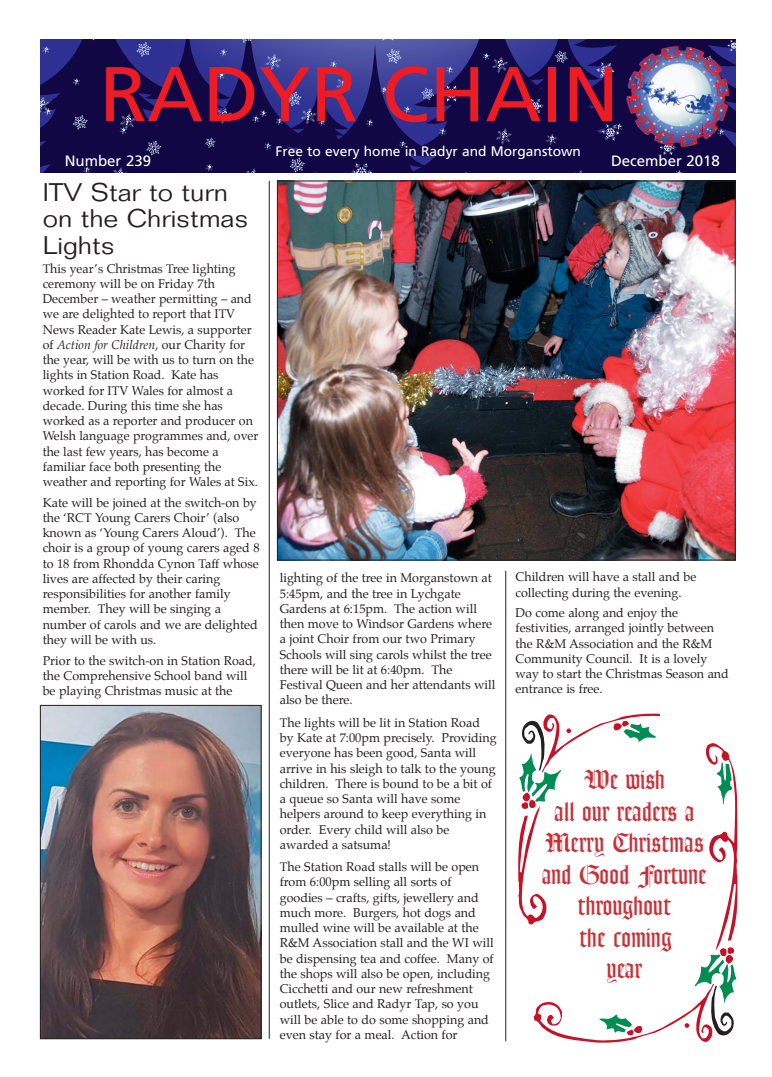
<style>
.page{position:relative;width:772px;height:1077px;background:#fff}
.page>*{position:absolute;margin:0;border:0;box-sizing:border-box;transform-origin:0 0}
.t1{font:77.5px "Frutiger";color:#ed1c24}
.t2{font:26.25px/31.5px "Goudy Text";color:#c93139;text-align:center}
.t3{font:300 25px/26.2px "Folio";color:#231f20;scale:1.1 1}
.t4{font:15px "Frutiger";color:#fff}
.t5{font:13.75px "Frutiger";color:#fff}
.t6{font:12.5px/15.2px "Palatino";color:#231f20}
.s1{font-style:italic}
</style>
<div class="page">
<svg style="left:40px;top:39px;width:695px;height:134px;background:#201a60"></svg>
<img style="left:621px;top:43px;width:109px;height:112px">
<svg style="left:518px;top:713px;width:220px;height:330px"></svg>
<hr style="left:269px;top:181px;width:1px;height:857px;background:#231f20">
<hr style="left:505px;top:571px;width:1px;height:470px;background:#231f20">
<img style="left:42px;top:707px;width:217px;height:329px">
<div style="left:40px;top:705px;width:221px;height:333px;border:1px solid #231f20"></div>
<img style="left:279px;top:183px;width:454px;height:375px">
<h1 class="t1" style="left:100px;top:63px;width:520px">RADYR CHAIN</h1>
<p class="t4" style="left:65px;top:154px;width:88px">Number 239</p>
<p class="t4" style="left:610px;top:154px;width:110px">December 2018</p>
<p class="t5" style="left:275px;top:145px;width:307px">Free to every home in Radyr and Morganstown</p>
<h3 class="t3" style="left:43px;top:182px;width:188px">ITV Star to turn on the Christmas<br>Lights</h3>
<p class="t6" style="left:43px;top:261px;width:217px">This year’s Christmas Tree lighting ceremony will be on Friday 7th December – weather permitting – and we are delighted to report that ITV News Reader Kate Lewis, a supporter of <span class="s1">Action for Children</span>, our Charity for the year, will be with us to turn on the lights in Station Road. Kate has worked for ITV Wales for almost a decade. During this time she has worked as a reporter and producer on Welsh language programmes and, over the last few years, has become a familiar face both presenting the weather and reporting for Wales at Six.</p>
<p class="t6" style="left:43px;top:495px;width:218px">Kate will be joined at the switch-on by the ‘RCT Young Carers Choir’ (also known as ‘Young Carers Aloud’). The choir is a group of young carers aged 8 to 18 from Rhondda Cynon Taff whose lives are affected by their caring responsibilities for another family member. They will be singing a number of carols and we are delighted they will be with us.</p>
<p class="t6" style="left:43px;top:653px;width:215px">Prior to the switch-on in Station Road, the Comprehensive School band will be playing Christmas music at the</p>
<p class="t6" style="left:279px;top:571px;width:217px">lighting of the tree in Morganstown at<br>5:45pm, and the tree in Lychgate<br>Gardens at 6:15pm. The action will then move to Windsor Gardens where a joint Choir from our two Primary<br>Schools will sing carols whilst the tree there will be lit at 6:40pm. The<br>Festival Queen and her attendants will also be there.</p>
<p class="t6" style="left:279px;top:715px;width:218px">The lights will be lit in Station Road by Kate at 7:00pm precisely. Providing everyone has been good, Santa will arrive in his sleigh to talk to the young children. There is bound to be a bit of a queue so Santa will have some helpers around to keep everything in order. Every child will also be awarded a satsuma!</p>
<p class="t6" style="left:279px;top:859px;width:215px">The Station Road stalls will be open from 6:00pm selling all sorts of goodies – crafts, gifts, jewellery and much more. Burgers, hot dogs and mulled wine will be available at the R&amp;M Association stall and the WI will be dispensing tea and coffee. Many of the shops will also be open, including Cicchetti and our new refreshment outlets, Slice and Radyr Tap, so you will be able to do some shopping and even stay for a meal. Action for</p>
<p class="t6" style="left:515px;top:570px;width:182px">Children will have a stall and be collecting during the evening.</p>
<p class="t6" style="left:515px;top:606px;width:215px">Do come along and enjoy the festivities, arranged jointly between the R&amp;M Association and the R&amp;M<br>Community Council. It is a lovely way to start the Christmas Season and entrance is free.</p>
<h2 class="t2" style="left:541px;top:765px;width:167px">We wish<br>all our readers a<br>Merry Christmas and Good Fortune throughout<br>the coming<br>year</h2>
</div>
